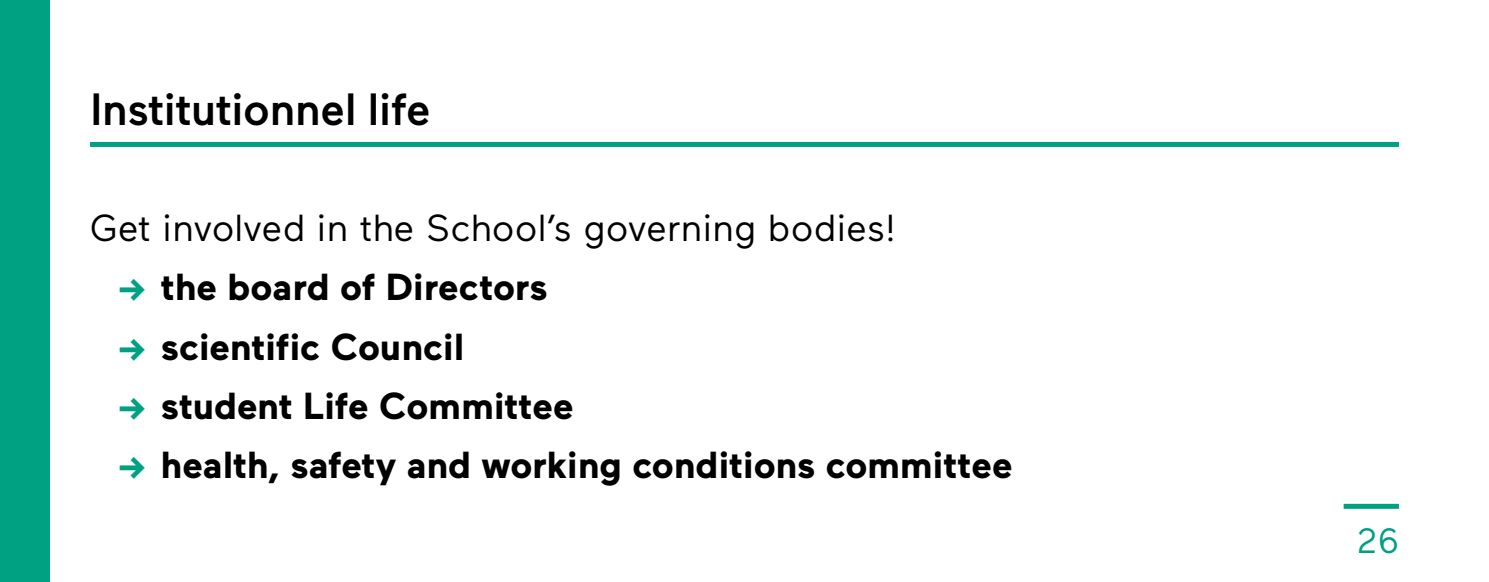
<style>
.page{position:relative;width:1489px;height:582px;background:#fff}
.page>*{position:absolute;margin:0;border:0;box-sizing:border-box;transform-origin:0 0}
.t1{font:500 45px "Maax";color:#000}
.t2{font:700 37.5px/59.2px "Maax";color:#000}
.t3{font:35px "Maax";color:#00a082}
.s1{font-weight:400}
.s2{font-size:35px;color:#00a082}
</style>
<div class="page">
<div style="left:0;top:0;width:50px;height:581px;background:#00a082"></div>
<div style="left:90px;top:142px;width:1308px;height:5px;background:#00a082"></div>
<div style="left:1343px;top:503px;width:55px;height:5px;background:#00a082"></div>
<p class="t1" style="left:90px;top:85px;width:342px">Institutionnel life</p>
<p class="t2" style="left:118px;top:199px;width:895px;text-indent:-28px"><span class="s1">Get involved in the School’s governing bodies!<br></span><span class="s2">Ǖ</span> the board of Directors<br><span class="s2">Ǖ</span> scientific Council<br><span class="s2">Ǖ</span> student Life Committee<br><span class="s2">Ǖ</span> health, safety and working conditions committee</p>
<p class="t3" style="left:1356px;top:521px;width:43px">26</p>
</div>
